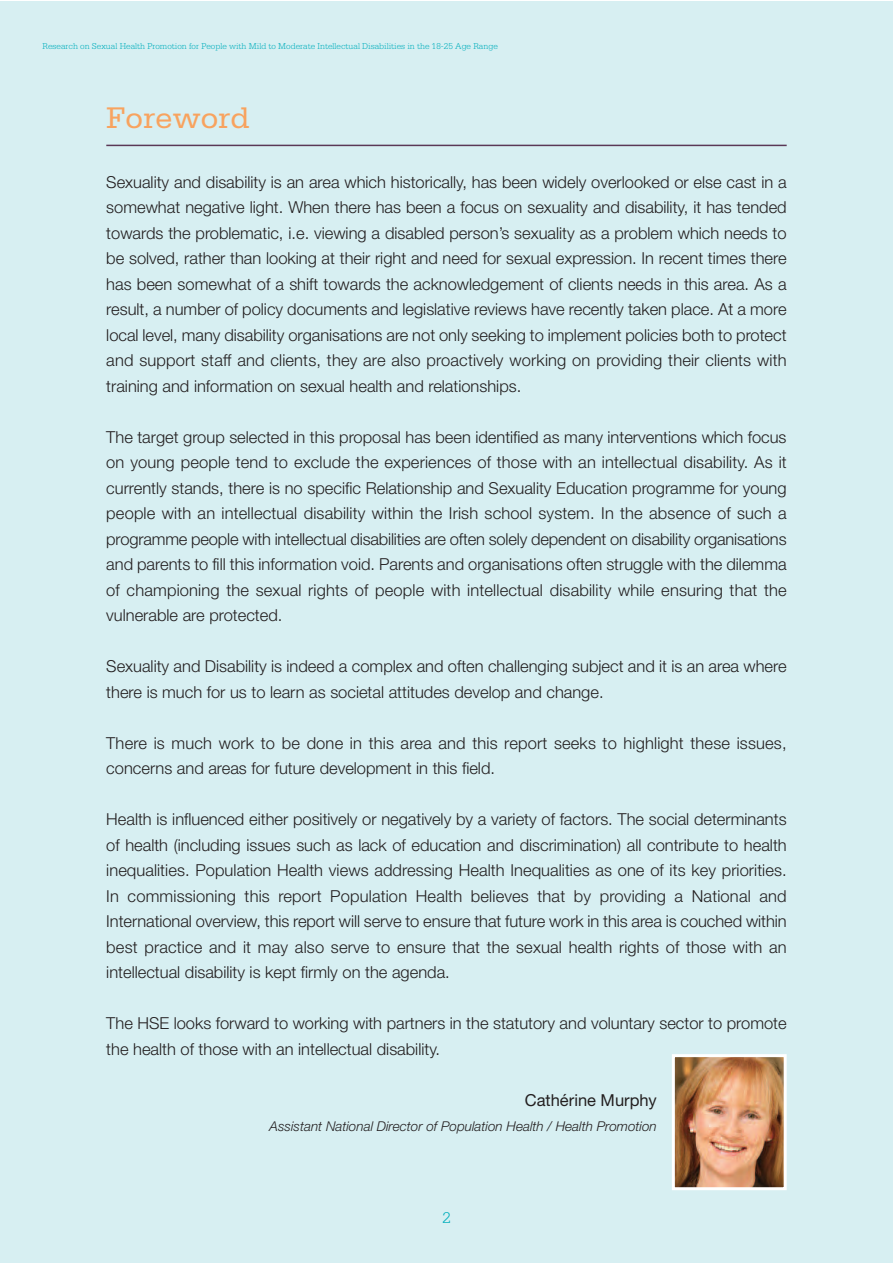
<style>
.page{position:relative;width:893px;height:1263px;background:#fff}
.page>*{position:absolute;margin:0;border:0;box-sizing:border-box;transform-origin:0 0}
.t1{font:31.5px "Serifa";color:#f8a35f}
.t2{font:300 16.5px/25.5px "Helvetica Neue";color:#231f20;text-align:justify}
.t3{font:16.5px "Helvetica Neue";color:#231f20}
.t4{font:300 16.5px "Serifa";color:#00aebc}
.t5{font:italic 300 13.5px "Helvetica Neue CE";color:#231f20}
.t6{font:300 9px "Serifa";color:#00aebc}
</style>
<div class="page">
<div style="left:0;top:1px;width:892px;height:1262px;background:#d7eff2"></div>
<hr style="left:106px;top:145px;width:681px;height:1px;background:#5a3856">
<img style="left:676px;top:1058px;width:107px;height:128px">
<div style="left:672px;top:1054px;width:115px;height:136px;border:3px solid #fff"></div>
<p class="t6" style="left:43px;top:41px;width:457px">Research on Sexual Health Promotion for People with Mild to Moderate Intellectual Disabilities in the 18-25 Age Range</p>
<h1 class="t1" style="left:106px;top:100px;width:145px">Foreword</h1>
<p class="t2" style="left:106px;top:169px;width:682px">Sexuality and disability is an area which historically, has been widely overlooked or else cast in a somewhat negative light. When there has been a focus on sexuality and disability, it has tended towards the problematic, i.e. viewing a disabled person’s sexuality as a problem which needs to be solved, rather than looking at their right and need for sexual expression. In recent times there has been somewhat of a shift towards the acknowledgement of clients needs in this area. As a result, a number of policy documents and legislative reviews have recently taken place. At a more local level, many disability organisations are not only seeking to implement policies both to protect and support staff and clients, they are also proactively working on providing their clients with training and information on sexual health and relationships.</p>
<p class="t2" style="left:106px;top:424px;width:682px">The target group selected in this proposal has been identified as many interventions which focus on young people tend to exclude the experiences of those with an intellectual disability. As it currently stands, there is no specific Relationship and Sexuality Education programme for young people with an intellectual disability within the Irish school system. In the absence of such a programme people with intellectual disabilities are often solely dependent on disability organisations and parents to fill this information void. Parents and organisations often struggle with the dilemma of championing the sexual rights of people with intellectual disability while ensuring that the vulnerable are protected.</p>
<p class="t2" style="left:106px;top:653px;width:682px">Sexuality and Disability is indeed a complex and often challenging subject and it is an area where there is much for us to learn as societal attitudes develop and change.</p>
<p class="t2" style="left:106px;top:730px;width:682px">There is much work to be done in this area and this report seeks to highlight these issues, concerns and areas for future development in this field.</p>
<p class="t2" style="left:106px;top:806px;width:682px">Health is influenced either positively or negatively by a variety of factors. The social determinants of health (including issues such as lack of education and discrimination) all contribute to health inequalities. Population Health views addressing Health Inequalities as one of its key priorities.<br>In commissioning this report Population Health believes that by providing a National and International overview, this report will serve to ensure that future work in this area is couched within best practice and it may also serve to ensure that the sexual health rights of those with an intellectual disability is kept firmly on the agenda.</p>
<p class="t2" style="left:106px;top:1010px;width:682px">The HSE looks forward to working with partners in the statutory and voluntary sector to promote the health of those with an intellectual disability.</p>
<p class="t3" style="left:525px;top:1090px;width:134px">Cathérine Murphy</p>
<p class="t5" style="left:270px;top:1118px;width:389px">Assistant National Director of Population Health / Health Promotion</p>
<p class="t4" style="left:442px;top:1208px;width:10px">2</p>
</div>
